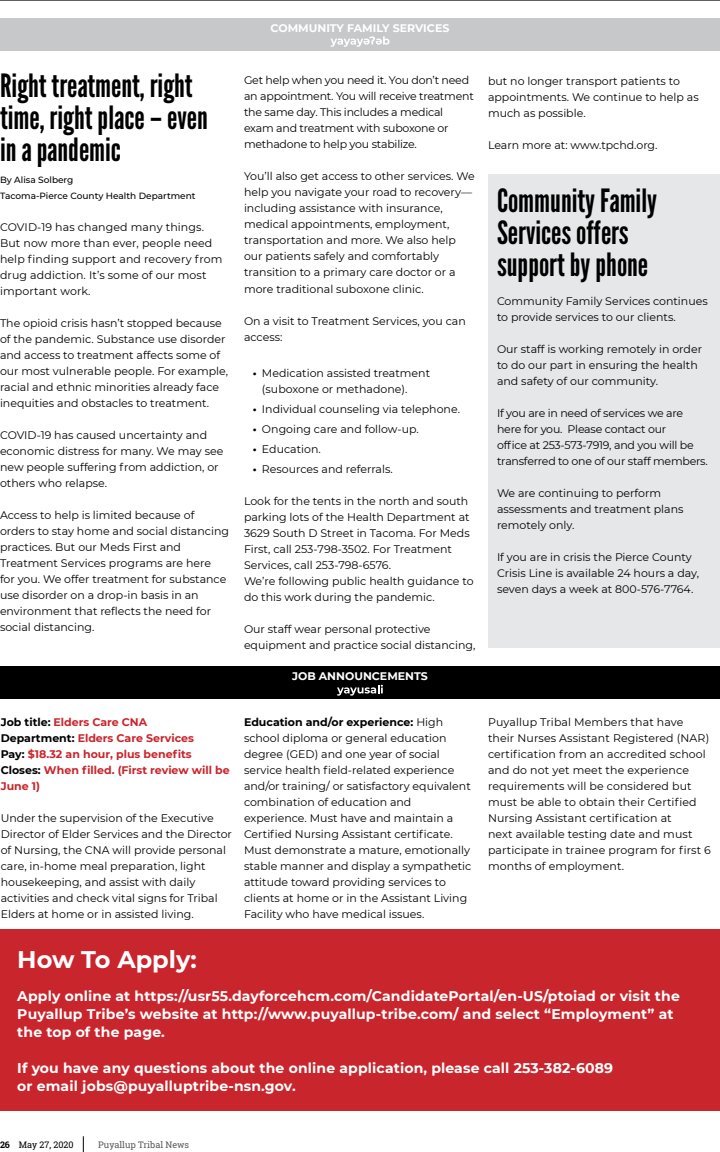
<style>
.page{position:relative;width:720px;height:1152px;background:#fff}
.page>*{position:absolute;margin:0;border:0;box-sizing:border-box;transform-origin:0 0}
.t1{font:32px/32px "League Gothic";color:#000}
.t2{font:700 24px "Montserrat";color:#fff}
.t3{font:700 14px/18px "Montserrat";letter-spacing:.01em;color:#fff}
.t4{font:11px/16px "Montserrat";color:#000}
.t5{font:11px/16px "Montserrat";letter-spacing:-.02em;color:#000}
.t6{font:700 11px/16px "Montserrat";color:#c9252c}
.t7{font:700 11px "Montserrat";color:#fff}
.t8{font:500 9px/16px "Montserrat";color:#000}
.t9{font:9px "Roboto Slab";color:#58595b}
.t10{font:9px "Roboto Slab";color:#000}
.s1{font-weight:700}
.s2{color:#000}
</style>
<div class="page">
<svg style="left:83px;top:1136px;width:1px;height:16px"></svg>
<hr style="left:0;top:0;width:720px;height:1px;background:#000">
<div style="left:0;top:18px;width:720px;height:32px;background:#c7c8ca"></div>
<svg style="left:330px;top:36px;width:60px;height:11px"></svg>
<div style="left:0;top:667px;width:720px;height:32px;background:#000"></div>
<div style="left:0;top:930px;width:720px;height:181px;background:#c9252c"></div>
<svg style="left:337px;top:685px;width:46px;height:11px"></svg>
<div style="left:488px;top:174px;width:232px;height:473px;background:#e6e7e8"></div>
<p class="t7" style="left:271px;top:20px;width:180px">COMMUNITY FAMILY SERVICES</p>
<h1 class="t1" style="left:0;top:70px;width:209px">Right treatment, right time, right place – even in a pandemic</h1>
<p class="t8" style="left:0;top:171px;width:197px">By Alisa Solberg<br>Tacoma-Pierce County Health Department</p>
<p class="t4" style="left:0;top:219px;width:224px">COVID-19 has changed many things.<br>But now more than ever, people need help finding support and recovery from drug addiction. It’s some of our most important work.</p>
<p class="t4" style="left:0;top:315px;width:230px">The opioid crisis hasn’t stopped because of the pandemic. Substance use disorder and access to treatment affects some of our most vulnerable people. For example, racial and ethnic minorities already face inequities and obstacles to treatment.</p>
<p class="t4" style="left:0;top:427px;width:225px">COVID-19 has caused uncertainty and economic distress for many. We may see new people suffering from addiction, or others who relapse.</p>
<p class="t4" style="left:0;top:507px;width:231px">Access to help is limited because of orders to stay home and social distancing practices. But our Meds First and Treatment Services programs are here<br>for you. We offer treatment for substance use disorder on a drop-in basis in an environment that reflects the need for social distancing.</p>
<p class="t5" style="left:244px;top:72px;width:231px">Get help when you need it. You don’t need an appointment. You will receive treatment the same day. This includes a medical exam and treatment with suboxone or methadone to help you stabilize.</p>
<p class="t4" style="left:244px;top:168px;width:232px">You’ll also get access to other services. We help you navigate your road to recovery— including assistance with insurance, medical appointments, employment, transportation and more. We also help our patients safely and comfortably transition to a primary care doctor or a more traditional suboxone clinic.</p>
<p class="t4" style="left:244px;top:312px;width:223px">On a visit to Treatment Services, you can access:</p>
<p class="t4" style="left:262px;top:364px;width:170px;text-indent:-9px"><span class="s1">•</span> Medication assisted treatment (suboxone or methadone).</p>
<p class="t4" style="left:253px;top:400px;width:209px"><span class="s1">•</span> Individual counseling via telephone.</p>
<p class="t4" style="left:253px;top:420px;width:167px"><span class="s1">•</span> Ongoing care and follow-up.</p>
<p class="t4" style="left:253px;top:440px;width:69px"><span class="s1">•</span> Education.</p>
<p class="t4" style="left:253px;top:460px;width:141px"><span class="s1">•</span> Resources and referrals.</p>
<p class="t4" style="left:244px;top:492px;width:231px">Look for the tents in the north and south parking lots of the Health Department at 3629 South D Street in Tacoma. For Meds First, call 253-798-3502. For Treatment Services, call 253-798-6576.<br>We’re following public health guidance to do this work during the pandemic.</p>
<p class="t4" style="left:244px;top:620px;width:233px">Our staff wear personal protective equipment and practice social distancing,</p>
<p class="t7" style="left:292px;top:668px;width:137px">JOB ANNOUNCEMENTS</p>
<p class="t4" style="left:488px;top:72px;width:212px">but no longer transport patients to appointments. We continue to help as much as possible.</p>
<p class="t4" style="left:488px;top:136px;width:171px">Learn more at: www.tpchd.org.</p>
<h1 class="t1" style="left:497px;top:184px;width:162px">Community Family<br>Services offers support by phone</h1>
<p class="t4" style="left:497px;top:292px;width:212px">Community Family Services continues to provide services to our clients.</p>
<p class="t4" style="left:497px;top:340px;width:207px">Our staff is working remotely in order to do our part in ensuring the health and safety of our community.</p>
<p class="t5" style="left:497px;top:404px;width:212px">If you are in need of services we are here for you. Please contact our<br>office at 253-573-7919, and you will be transferred to one of our staff members.</p>
<p class="t4" style="left:497px;top:484px;width:188px">We are continuing to perform assessments and treatment plans remotely only.</p>
<p class="t4" style="left:497px;top:548px;width:204px">If you are in crisis the Pierce County<br>Crisis Line is available 24 hours a day, seven days a week at 800-576-7764.</p>
<p class="t6" style="left:1px;top:713px;width:231px"><span class="s2">Job title:</span> Elders Care CNA<br><span class="s2">Department:</span> Elders Care Services<br><span class="s2">Pay:</span> $18.32 an hour, plus benefits<br><span class="s2">Closes:</span> When filled. (First review will be<br>June 1)</p>
<p class="t4" style="left:1px;top:809px;width:233px">Under the supervision of the Executive Director of Elder Services and the Director of Nursing, the CNA will provide personal care, in-home meal preparation, light housekeeping, and assist with daily activities and check vital signs for Tribal Elders at home or in assisted living.</p>
<p class="t4" style="left:244px;top:713px;width:229px"><span class="s1">Education and/or experience:</span> High school diploma or general education degree (GED) and one year of social service health field-related experience and/or training/ or satisfactory equivalent combination of education and experience. Must have and maintain a Certified Nursing Assistant certificate.<br>Must demonstrate a mature, emotionally stable manner and display a sympathetic attitude toward providing services to clients at home or in the Assistant Living Facility who have medical issues.</p>
<p class="t4" style="left:488px;top:714px;width:225px">Puyallup Tribal Members that have their Nurses Assistant Registered (NAR) certification from an accredited school and do not yet meet the experience requirements will be considered but must be able to obtain their Certified Nursing Assistant certification at<br>next available testing date and must participate in trainee program for first 6 months of employment.</p>
<h2 class="t2" style="left:17px;top:943px;width:181px">How To Apply:</h2>
<p class="t3" style="left:17px;top:987px;width:664px">Apply online at https://usr55.dayforcehcm.com/CandidatePortal/en-US/ptoiad or visit the<br>Puyallup Tribe’s website at http://www.puyallup-tribe.com/ and select “Employment” at the top of the page.</p>
<p class="t3" style="left:17px;top:1059px;width:597px">If you have any questions about the online application, please call 253-382-6089 or email jobs@puyalluptribe-nsn.gov.</p>
<p class="t10" style="left:0;top:1139px;width:75px"><span class="s1">26</span> May 27, 2020</p>
<p class="t9" style="left:98px;top:1139px;width:92px">Puyallup Tribal News</p>
</div>
